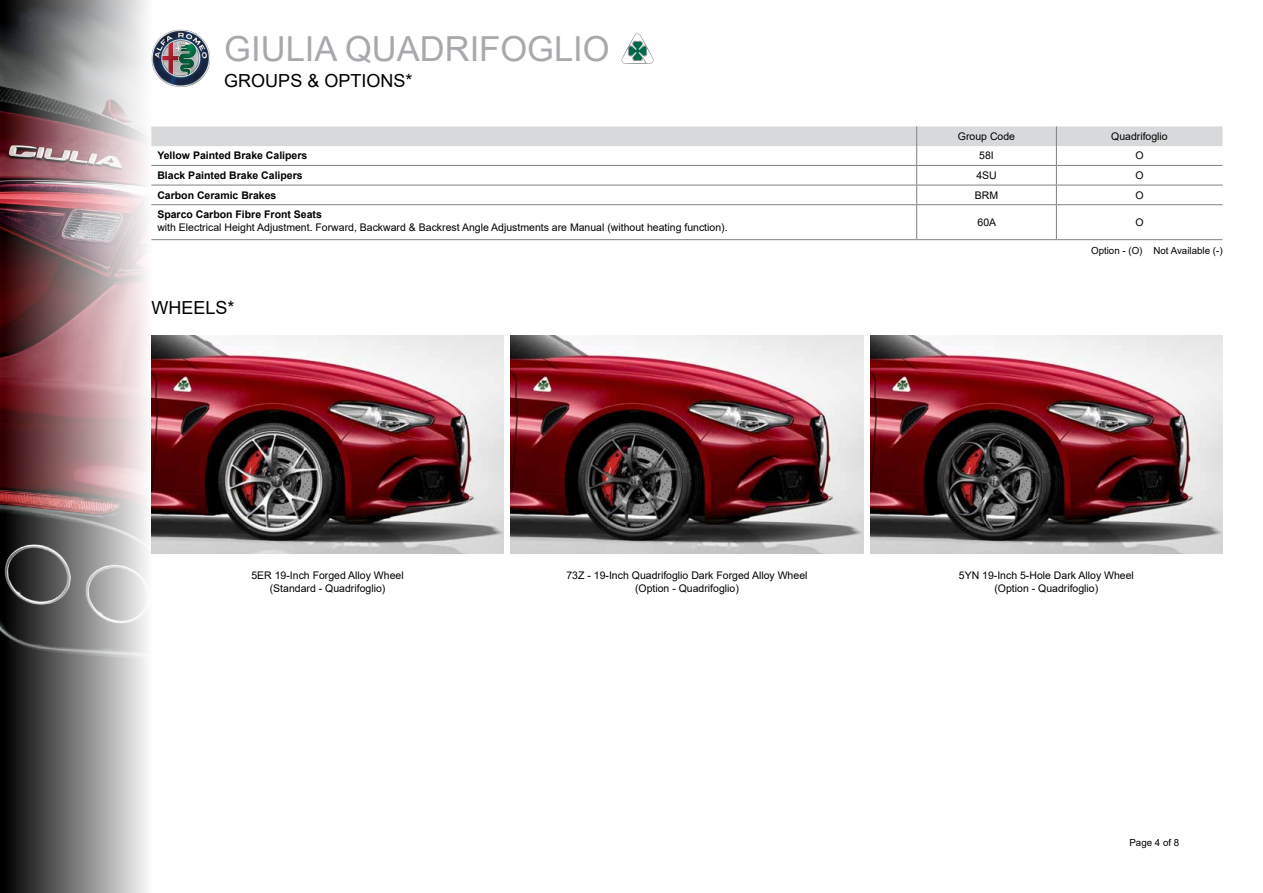
<style>
.page{position:relative;width:1263px;height:893px;background:#fff}
.page>*{position:absolute;margin:0;border:0;box-sizing:border-box;transform-origin:0 0}
.t1{font:34.5px "Arial";color:#a7a9ac}
.t2{font:18px "Arial";color:#000}
.t3{font:10.5px/12.6px "Arial";color:#000;text-align:center}
.t4{font:700 10.5px "Arial";color:#000}
.t5{font:9.75px "Arial";color:#000}
</style>
<div class="page">
<hr style="left:916px;top:205px;width:1px;height:34px;background:#828182">
<hr style="left:1056px;top:205px;width:1px;height:34px;background:#828182">
<svg style="left:151px;top:126px;width:1071px;height:78px"></svg>
<hr style="left:151px;top:204px;width:766px;height:1px;background:#828182">
<hr style="left:917px;top:204px;width:139px;height:1px;background:#828182">
<hr style="left:1056px;top:204px;width:166px;height:1px;background:#828182">
<hr style="left:151px;top:239px;width:766px;height:1px;background:#828182">
<hr style="left:917px;top:239px;width:139px;height:1px;background:#828182">
<hr style="left:1056px;top:239px;width:166px;height:1px;background:#828182">
<img style="left:151px;top:335px;width:353px;height:219px">
<img style="left:511px;top:335px;width:352px;height:219px">
<img style="left:870px;top:335px;width:352px;height:219px">
<img style="left:151px;top:29px;width:59px;height:58px">
<img style="left:0;top:0;width:147px;height:893px">
<svg style="left:621px;top:34px;width:33px;height:30px"></svg>
<h1 class="t1" style="left:224px;top:25px;width:387px">GIULIA QUADRIFOGLIO</h1>
<h2 class="t2" style="left:224px;top:68px;width:190px">GROUPS &amp; OPTIONS*</h2>
<p class="t3" style="left:958px;top:130px;width:59px">Group Code</p>
<p class="t3" style="left:1111px;top:130px;width:58px">Quadrifoglio</p>
<p class="t4" style="left:157px;top:148px;width:151px">Yellow Painted Brake Calipers</p>
<p class="t3" style="left:979px;top:149px;width:16px">58I</p>
<p class="t3" style="left:1135px;top:149px;width:10px">O</p>
<p class="t4" style="left:157px;top:168px;width:147px">Black Painted Brake Calipers</p>
<p class="t3" style="left:976px;top:169px;width:22px">4SU</p>
<p class="t3" style="left:1135px;top:169px;width:10px">O</p>
<p class="t4" style="left:157px;top:188px;width:121px">Carbon Ceramic Brakes</p>
<p class="t3" style="left:975px;top:189px;width:25px">BRM</p>
<p class="t3" style="left:1135px;top:189px;width:10px">O</p>
<p class="t4" style="left:157px;top:207px;width:166px">Sparco Carbon Fibre Front Seats</p>
<p class="t3" style="left:157px;top:221px;width:572px">with Electrical Height Adjustment. Forward, Backward &amp; Backrest Angle Adjustments are Manual (without heating function).</p>
<p class="t3" style="left:977px;top:216px;width:20px">60A</p>
<p class="t3" style="left:1135px;top:216px;width:10px">O</p>
<p class="t5" style="left:1091px;top:244px;width:133px">Option - (O) Not Available (-)</p>
<h2 class="t2" style="left:151px;top:295px;width:85px">WHEELS*</h2>
<p class="t3" style="left:251px;top:569px;width:154px">5ER 19-Inch Forged Alloy Wheel (Standard - Quadrifoglio)</p>
<p class="t3" style="left:566px;top:569px;width:243px">73Z - 19-Inch Quadrifoglio Dark Forged Alloy Wheel (Option - Quadrifoglio)</p>
<p class="t3" style="left:959px;top:569px;width:177px">5YN 19-Inch 5-Hole Dark Alloy Wheel (Option - Quadrifoglio)</p>
<p class="t5" style="left:1129px;top:836px;width:51px">Page 4 of 8</p>
</div>
